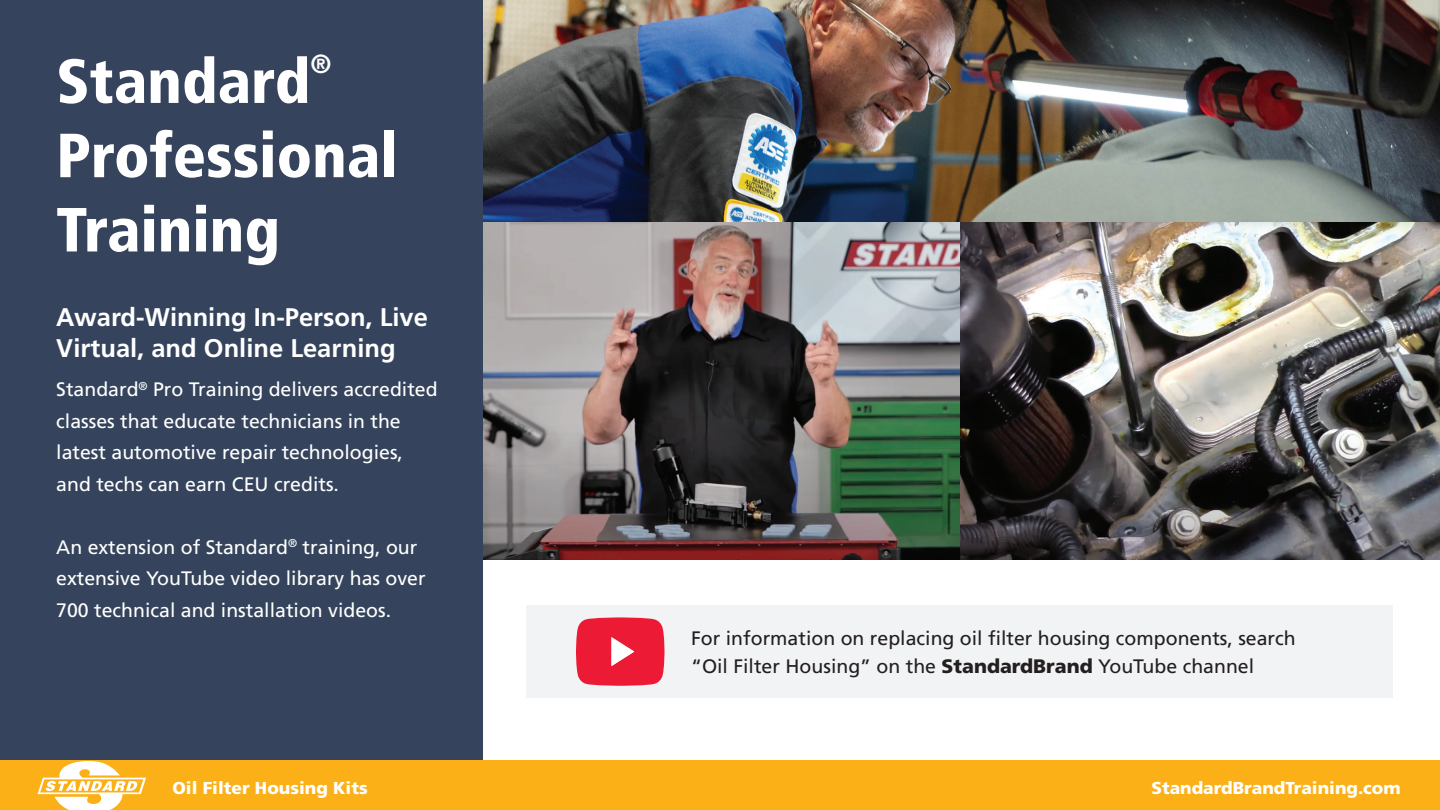
<style>
.page{position:relative;width:1440px;height:810px;background:#fff}
.page>*{position:absolute;margin:0;border:0;box-sizing:border-box;transform-origin:0 0}
.t1{font:900 condensed 62.25px/74.2px "Frutiger LT Std";color:#fff}
.t2{font:900 condensed 26.25px "Frutiger LT Std";color:#fff}
.t3{font:700 25.5px/31.5px "Frutiger LT Std";color:#fff}
.t4{font:19.5px/31.5px "Frutiger LT Std";color:#fff}
.t5{font:19.5px/27.8px "Frutiger LT Std";color:#231f20}
.t6{font:900 17.25px "Frutiger LT Std";color:#fff}
.s1{font-weight:900}
</style>
<div class="page">
<div style="left:0;top:0;width:483px;height:810px;background:#35445c"></div>
<div style="left:0;top:761px;width:1440px;height:49px;background:#fbb017"></div>
<svg style="left:38px;top:760px;width:108px;height:50px"></svg>
<div style="left:526px;top:605px;width:867px;height:93px;background:#f2f3f4"></div>
<svg style="left:576px;top:617px;width:89px;height:69px;background:#ee364f"></svg>
<img style="left:483px;top:0;width:957px;height:560px">
<h1 class="t1" style="left:56px;top:44px;width:256px">Standard</h1>
<h2 class="t2" style="left:310px;top:48px;width:22px">®</h2>
<h1 class="t1" style="left:56px;top:118px;width:343px">Professional<br>Training</h1>
<h3 class="t3" style="left:56px;top:301px;width:373px">Award-Winning In-Person, Live<br>Virtual, and Online Learning</h3>
<p class="t4" style="left:56px;top:374px;width:383px">Standard<sup>®</sup> Pro Training delivers accredited classes that educate technicians in the latest automotive repair technologies, and techs can earn CEU credits.</p>
<p class="t4" style="left:56px;top:531px;width:371px">An extension of Standard<sup>®</sup> training, our extensive YouTube video library has over<br>700 technical and installation videos.</p>
<p class="t5" style="left:691px;top:625px;width:606px">For information on replacing oil filter housing components, search “Oil Filter Housing” on the <span class="s1">StandardBrand</span> YouTube channel</p>
<p class="t6" style="left:172px;top:777px;width:197px">Oil Filter Housing Kits</p>
<p class="t6" style="left:1152px;top:777px;width:251px">StandardBrandTraining.com</p>
</div>
